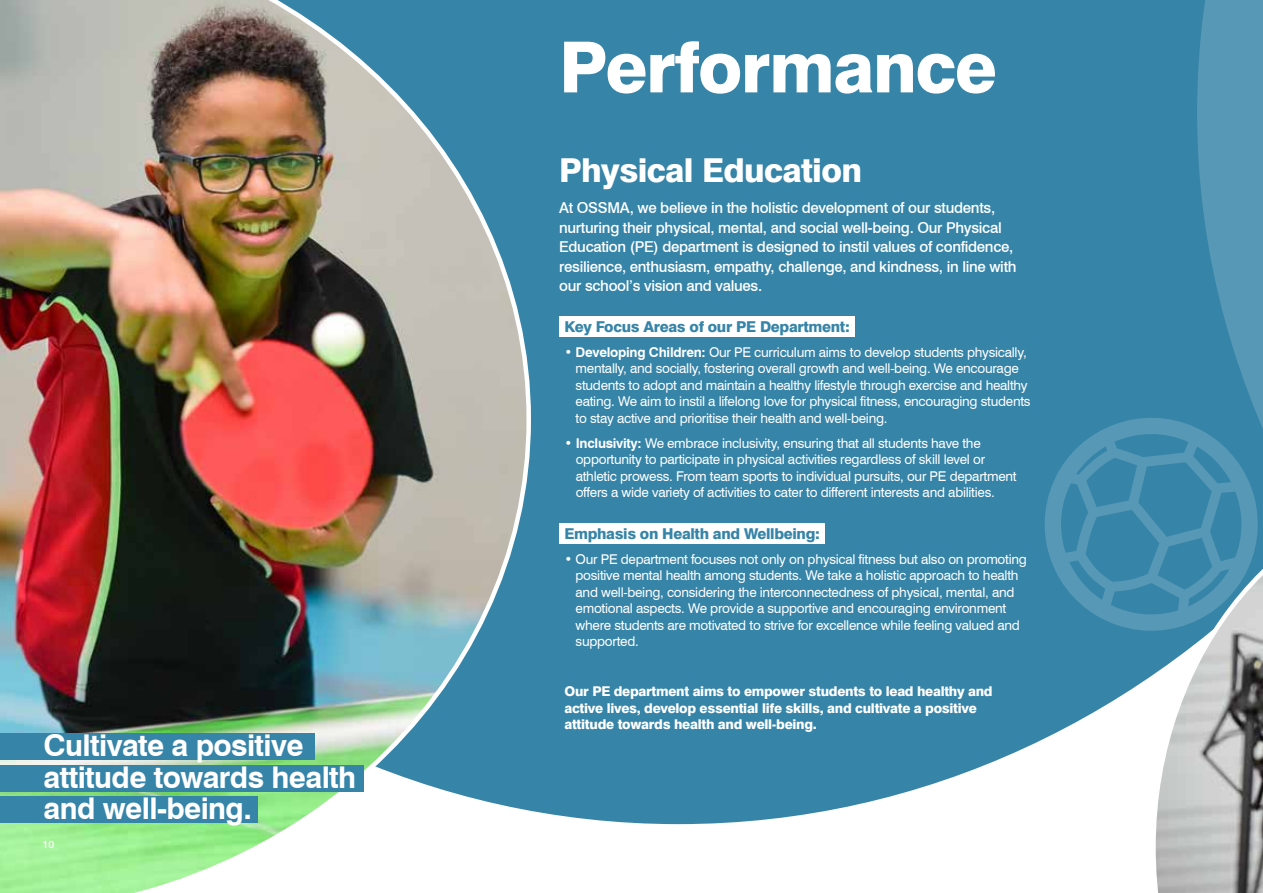
<style>
.page{position:relative;width:1263px;height:893px;background:#fff}
.page>*{position:absolute;margin:0;border:0;box-sizing:border-box;transform-origin:0 0}
.t1{font:800 70.5px "Swiss 721 BT";letter-spacing:-.02em;color:#fff}
.t2{font:800 33px "Swiss 721 BT";letter-spacing:-.02em;color:#fff}
.t3{font:700 30px/31.5px "Swiss 721 BT";letter-spacing:-.02em;color:#fff}
.t4{font:500 15px/19.5px "Swiss 721 BT";letter-spacing:-.02em;color:#fff}
.t5{font:800 15px "Swiss 721 BT";letter-spacing:-.02em;color:#3684a8}
.t6{font:13.5px/16.5px "Swiss 721 BT";letter-spacing:-.02em;color:#fff}
.t7{font:800 13.5px/16.5px "Swiss 721 BT";letter-spacing:-.02em;color:#fff}
.t8{font:500 10.5px "Swiss 721 BT";color:#fff}
.s1{font-weight:700}
</style>
<div class="page">
<div style="left:533px;top:0;width:664px;height:824px;background:#3684a8"></div>
<svg style="left:1197px;top:0;width:66px;height:488px;fill:#5698b6"></svg>
<svg style="left:1041px;top:403px;width:220px;height:231px;fill:#3684a8"></svg>
<svg style="left:1151px;top:488px;width:112px;height:405px"></svg>
<img style="left:0;top:0;width:533px;height:893px">
<div style="left:559px;top:317px;width:296px;height:20px;background:#fff"></div>
<div style="left:559px;top:523px;width:266px;height:21px;background:#fff"></div>
<div style="left:0;top:733px;width:315px;height:27px;background:#3684a8"></div>
<div style="left:0;top:765px;width:364px;height:26px;background:#3684a8"></div>
<div style="left:0;top:797px;width:258px;height:26px;background:#3684a8"></div>
<h3 class="t3" style="left:44px;top:729px;width:314px">Cultivate a positive attitude towards health and well-being.</h3>
<p class="t8" style="left:43px;top:838px;width:13px">10</p>
<h1 class="t1" style="left:559px;top:24px;width:439px">Performance</h1>
<h2 class="t2" style="left:559px;top:150px;width:304px">Physical Education</h2>
<p class="t4" style="left:559px;top:198px;width:459px">At OSSMA, we believe in the holistic development of our students, nurturing their physical, mental, and social well-being. Our Physical Education (PE) department is designed to instil values of confidence, resilience, enthusiasm, empathy, challenge, and kindness, in line with our school’s vision and values.</p>
<p class="t5" style="left:564px;top:317px;width:287px">Key Focus Areas of our PE Department:</p>
<p class="t6" style="left:576px;top:344px;width:457px;text-indent:-11px">• <span class="s1">Developing Children:</span> Our PE curriculum aims to develop students physically, mentally, and socially, fostering overall growth and well-being. We encourage students to adopt and maintain a healthy lifestyle through exercise and healthy eating. We aim to instil a lifelong love for physical fitness, encouraging students to stay active and prioritise their health and well-being.</p>
<p class="t6" style="left:576px;top:435px;width:442px;text-indent:-11px"><span class="s1">• Inclusivity:</span> We embrace inclusivity, ensuring that all students have the opportunity to participate in physical activities regardless of skill level or athletic prowess. From team sports to individual pursuits, our PE department offers a wide variety of activities to cater to different interests and abilities.</p>
<p class="t5" style="left:564px;top:524px;width:257px">Emphasis on Health and Wellbeing:</p>
<p class="t6" style="left:576px;top:551px;width:453px;text-indent:-11px">• Our PE department focuses not only on physical fitness but also on promoting positive mental health among students. We take a holistic approach to health and well-being, considering the interconnectedness of physical, mental, and emotional aspects. We provide a supportive and encouraging environment where students are motivated to strive for excellence while feeling valued and supported.</p>
<p class="t7" style="left:564px;top:683px;width:430px">Our PE department aims to empower students to lead healthy and active lives, develop essential life skills, and cultivate a positive attitude towards health and well-being.</p>
</div>
